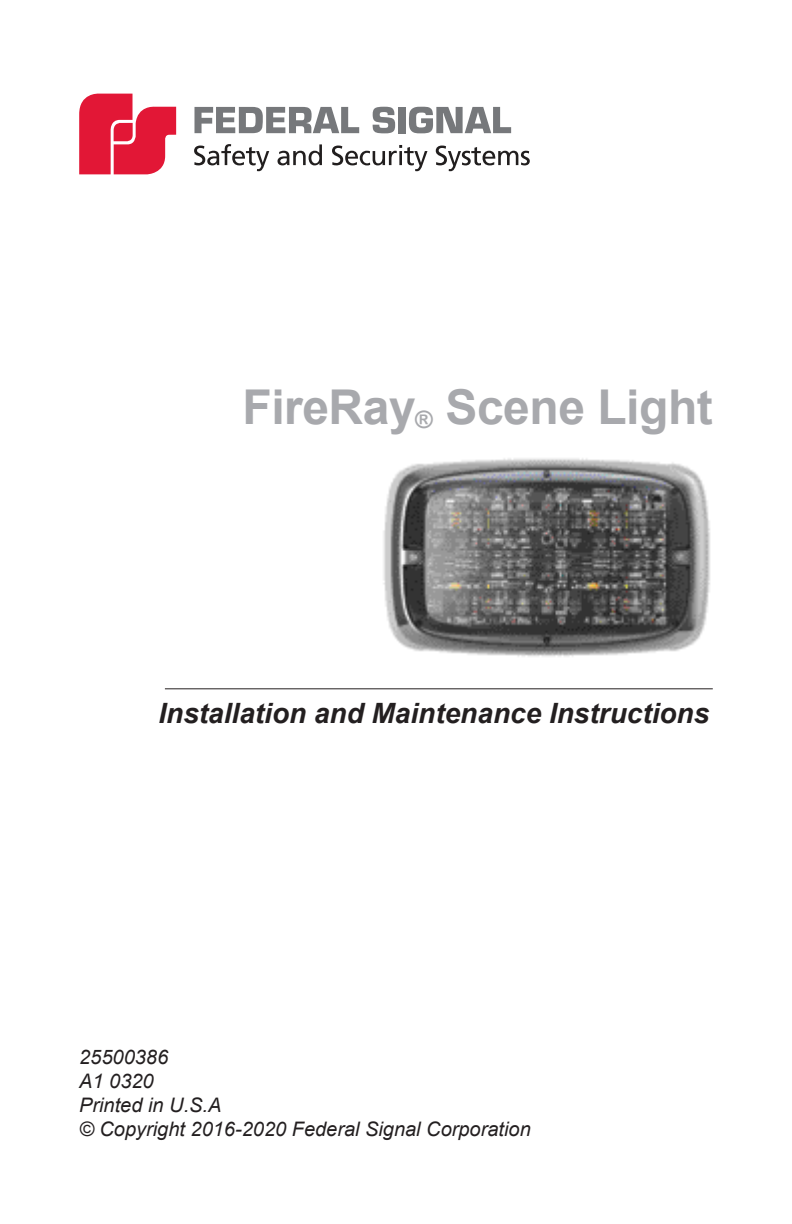
<style>
.page{position:relative;width:792px;height:1224px;background:#fff}
.page>*{position:absolute;margin:0;border:0;box-sizing:border-box;transform-origin:0 0}
.t1{font:700 48px "Arial";letter-spacing:-.01em;color:#a8a9ad}
.subtitle{font:italic 700 28px "Arial";color:#231f20}
.Doc_Part_Number{font:italic 20px "Arial";color:#231f20}
</style>
<div class="page">
<hr style="left:165px;top:688px;width:548px;height:1px;background:#231f20">
<svg style="left:79px;top:94px;width:97px;height:80px"></svg>
<svg style="left:194px;top:107px;width:165px;height:26px"></svg>
<svg style="left:373px;top:107px;width:22px;height:26px"></svg>
<div style="left:399px;top:107px;width:7px;height:26px;background:#76787b"></div>
<svg style="left:409px;top:107px;width:102px;height:26px"></svg>
<svg style="left:194px;top:144px;width:75px;height:27px"></svg>
<svg style="left:278px;top:144px;width:44px;height:21px"></svg>
<svg style="left:332px;top:145px;width:95px;height:26px"></svg>
<svg style="left:436px;top:146px;width:94px;height:25px"></svg>
<img style="left:383px;top:458px;width:327px;height:199px">
<p class="t1" style="left:243px;top:373px;width:472px">FireRay<sub>®</sub> Scene Light</p>
<p class="subtitle" style="left:158px;top:695px;width:552px">Installation and Maintenance Instructions</p>
<p class="Doc_Part_Number" style="left:79px;top:1044px;width:90px">25500386</p>
<p class="Doc_Part_Number" style="left:79px;top:1068px;width:76px">A1 0320</p>
<p class="Doc_Part_Number" style="left:79px;top:1092px;width:144px">Printed in U.S.A</p>
<p class="Doc_Part_Number" style="left:79px;top:1116px;width:453px">© Copyright 2016-2020 Federal Signal Corporation</p>
</div>
